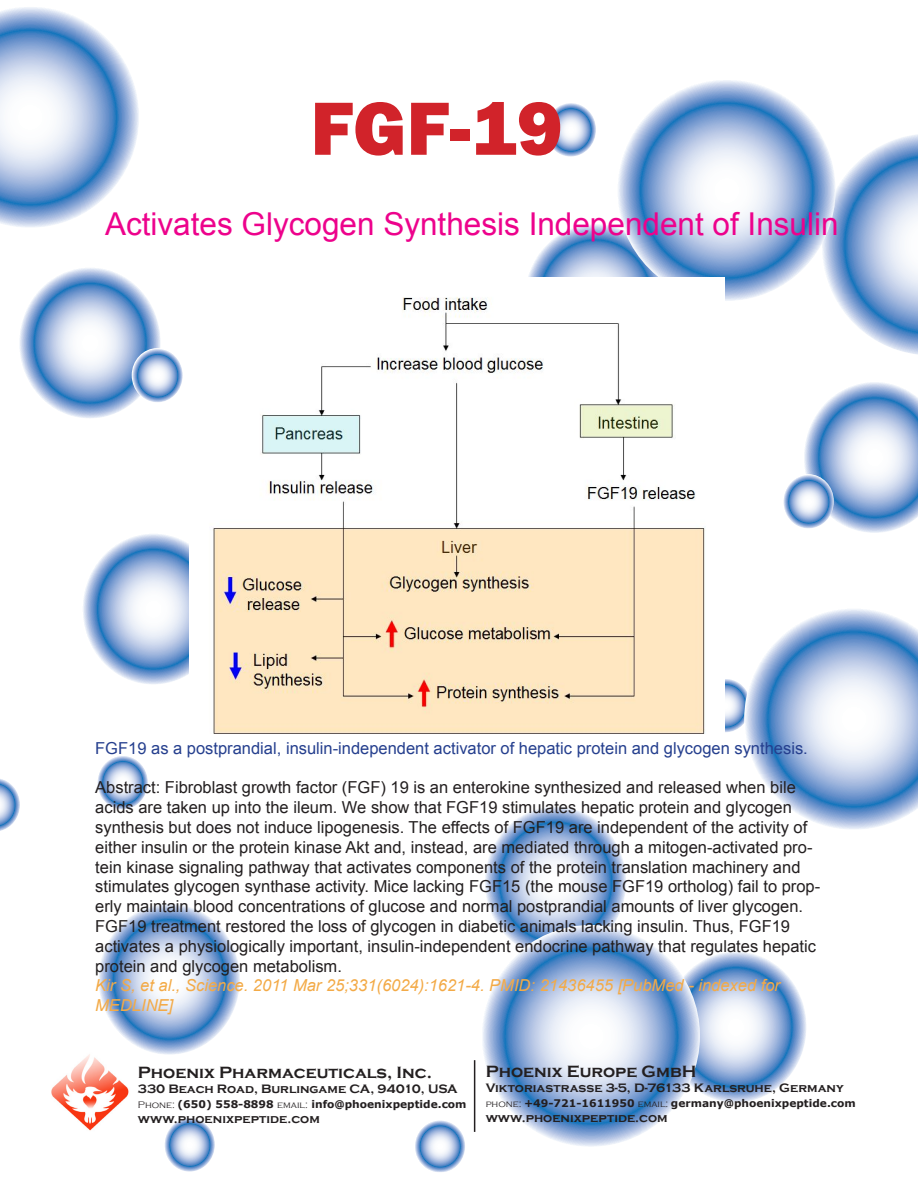
<style>
.page{position:relative;width:918px;height:1188px;background:#fff}
.page>*{position:absolute;margin:0;border:0;box-sizing:border-box;transform-origin:0 0}
.t1{font:800 78px "Franklin Gothic";color:#d1232a}
.t2{font:31.5px "Arial";color:#ed028c}
.t3{font:700 16.8px "Copperplate Gothic";color:#231f20}
.t4{font:16.5px/19.8px "Arial";color:#231f20}
.t5{font:16.5px "Arial";color:#253f8e}
.t6{font:italic 16.5px/19.8px "Arial";color:#f3aa47}
.t7{font:700 12.6px "Copperplate Gothic";color:#231f20}
.t8{font:700 10.5px "Verdana";color:#231f20}
.s1{font-family:"Copperplate Gothic";font-weight:300;font-size:9.75px}
</style>
<div class="page">
<svg style="left:83px;top:534px;width:106px;height:150px"></svg>
<svg style="left:485px;top:807px;width:141px;height:118px"></svg>
<svg style="left:700px;top:952px;width:106px;height:150px"></svg>
<svg style="left:99px;top:904px;width:141px;height:151px"></svg>
<svg style="left:546px;top:103px;width:50px;height:54px"></svg>
<svg style="left:0;top:779px;width:20px;height:52px"></svg>
<svg style="left:165px;top:1118px;width:50px;height:54px"></svg>
<svg style="left:97px;top:756px;width:51px;height:53px"></svg>
<svg style="left:415px;top:1120px;width:50px;height:52px"></svg>
<svg style="left:783px;top:382px;width:135px;height:151px"></svg>
<svg style="left:528px;top:224px;width:89px;height:53px"></svg>
<svg style="left:20px;top:268px;width:163px;height:150px"></svg>
<svg style="left:725px;top:609px;width:193px;height:220px"></svg>
<svg style="left:836px;top:134px;width:82px;height:221px"></svg>
<svg style="left:483px;top:925px;width:217px;height:222px"></svg>
<svg style="left:0;top:7px;width:139px;height:220px"></svg>
<svg style="left:617px;top:80px;width:219px;height:221px"></svg>
<img style="left:213px;top:277px;width:512px;height:457px">
<img style="left:51px;top:1050px;width:80px;height:81px">
<hr style="left:474px;top:1060px;width:1px;height:72px;background:#231f20">
<p class="t1" style="left:311px;top:78px;width:254px">FGF-19</p>
<p class="t2" style="left:105px;top:203px;width:735px">Activates Glycogen Synthesis Independent of Insulin</p>
<p class="t5" style="left:95px;top:737px;width:714px">FGF19 as a postprandial, insulin-independent activator of hepatic protein and glycogen synthesis.</p>
<p class="t4" style="left:95px;top:778px;width:727px">Abstract: Fibroblast growth factor (FGF) 19 is an enterokine synthesized and released when bile acids are taken up into the ileum. We show that FGF19 stimulates hepatic protein and glycogen synthesis but does not induce lipogenesis. The effects of FGF19 are independent of the activity of either insulin or the protein kinase Akt and, instead, are mediated through a mitogen-activated pro&shy;tein kinase signaling pathway that activates components of the protein translation machinery and stimulates glycogen synthase activity. Mice lacking FGF15 (the mouse FGF19 ortholog) fail to prop&shy;erly maintain blood concentrations of glucose and normal postprandial amounts of liver glycogen.<br>FGF19 treatment restored the loss of glycogen in diabetic animals lacking insulin. Thus, FGF19 activates a physiologically important, insulin-independent endocrine pathway that regulates hepatic protein and glycogen metabolism.</p>
<p class="t6" style="left:95px;top:976px;width:686px">Kir S, et al., Science. 2011 Mar 25;331(6024):1621-4. PMID: 21436455 [PubMed - indexed for<br>MEDLINE]</p>
<p class="t3" style="left:138px;top:1063px;width:296px">Phoenix Pharmaceuticals, Inc.</p>
<p class="t7" style="left:138px;top:1082px;width:321px">330 Beach Road, Burlingame CA, 94010, USA</p>
<p class="t8" style="left:138px;top:1098px;width:330px"><span class="s1">Phone:</span> (650) 558-8898 <span class="s1">email:</span> info@phoenixpeptide.com</p>
<p class="t7" style="left:138px;top:1112px;width:183px">www.phoenixpeptide.com</p>
<p class="t3" style="left:486px;top:1062px;width:212px">Phoenix Europe GmbH</p>
<p class="t7" style="left:486px;top:1081px;width:360px">Viktoriastrasse 3-5, D-76133 Karlsruhe, Germany</p>
<p class="t8" style="left:486px;top:1097px;width:372px"><span class="s1">phone:</span> +49-721-1611950 <span class="s1">email:</span> germany@phoenixpeptide.com</p>
<p class="t7" style="left:486px;top:1111px;width:184px">www.phoenixpeptide.com</p>
</div>
